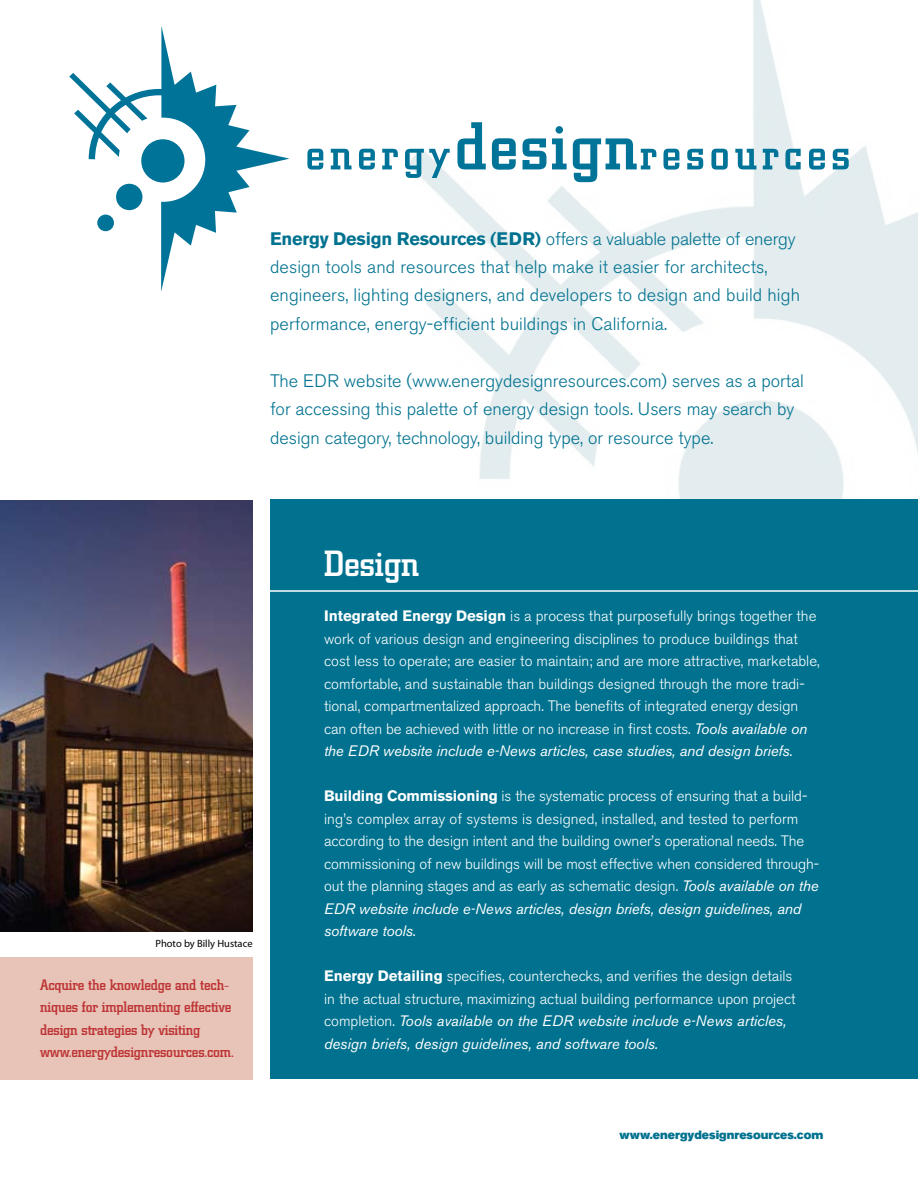
<style>
.page{position:relative;width:918px;height:1188px;background:#fff}
.page>*{position:absolute;margin:0;border:0;box-sizing:border-box;transform-origin:0 0}
.t1{font:500 36px "City";color:#fff}
.t2{font:300 18px/28.5px "Akzidenz Grotesk BE";color:#00728f}
.t3{font:300 15px/22.5px "Akzidenz Grotesk BE";color:#fff}
.t4{font:500 15px/22.5px "City";letter-spacing:-.01em;color:#bd3535}
.t5{font:12px "Akzidenz Grotesk BE Super";color:#00728f}
.t6{font:10.5px "Myriad Pro";color:#000}
.s1{font-weight:700}
.s2{font-weight:400;font-style:italic}
</style>
<div class="page">
<img style="left:407px;top:0;width:511px;height:500px">
<div style="left:271px;top:500px;width:647px;height:579px;background:#00728f"></div>
<hr style="left:262px;top:590px;width:656px;height:2px;background:#fff">
<svg style="left:307px;top:149px;width:16px;height:21px"></svg>
<svg style="left:331px;top:149px;width:21px;height:20px"></svg>
<svg style="left:359px;top:149px;width:16px;height:21px"></svg>
<svg style="left:382px;top:149px;width:16px;height:20px"></svg>
<svg style="left:405px;top:149px;width:45px;height:29px"></svg>
<svg style="left:457px;top:122px;width:29px;height:47px"></svg>
<svg style="left:492px;top:138px;width:24px;height:32px"></svg>
<svg style="left:523px;top:138px;width:23px;height:31px"></svg>
<svg style="left:552px;top:126px;width:15px;height:43px"></svg>
<svg style="left:573px;top:138px;width:83px;height:44px"></svg>
<svg style="left:664px;top:149px;width:15px;height:21px"></svg>
<svg style="left:687px;top:149px;width:16px;height:20px"></svg>
<svg style="left:711px;top:149px;width:17px;height:21px"></svg>
<svg style="left:735px;top:149px;width:21px;height:20px"></svg>
<svg style="left:763px;top:149px;width:15px;height:20px"></svg>
<svg style="left:785px;top:149px;width:16px;height:20px"></svg>
<svg style="left:809px;top:149px;width:16px;height:21px"></svg>
<svg style="left:833px;top:149px;width:16px;height:20px"></svg>
<svg style="left:69px;top:26px;width:221px;height:266px"></svg>
<img style="left:0;top:500px;width:253px;height:432px">
<div style="left:0;top:957px;width:253px;height:123px;background:#e8c3b7"></div>
<p class="t2" style="left:270px;top:224px;width:532px"><span class="s1">Energy Design Resources (EDR)</span> offers a valuable palette of energy design tools and resources that help make it easier for architects, engineers, lighting designers, and developers to design and build high performance, energy-efficient buildings in California.</p>
<p class="t2" style="left:270px;top:367px;width:535px">The EDR website (www.energydesignresources.com) serves as a portal for accessing this palette of energy design tools. Users may search by design category, technology, building type, or resource type.</p>
<p class="t6" style="left:155px;top:937px;width:99px">Photo by Billy Hustace</p>
<p class="t4" style="left:40px;top:974px;width:195px">Acquire the knowledge and tech&shy;niques for implementing effective design strategies by visiting www.energydesignresources.com.</p>
<h1 class="t1" style="left:324px;top:544px;width:97px">Design</h1>
<p class="t3" style="left:324px;top:605px;width:497px"><span class="s1">Integrated Energy Design</span> is a process that purposefully brings together the work of various design and engineering disciplines to produce buildings that cost less to operate; are easier to maintain; and are more attractive, marketable, comfortable, and sustainable than buildings designed through the more tradi&shy;tional, compartmentalized approach. The benefits of integrated energy design can often be achieved with little or no increase in first costs. <span class="s2">Tools available on the EDR website include e-News articles, case studies, and design briefs.</span></p>
<p class="t3" style="left:324px;top:785px;width:497px"><span class="s1">Building Commissioning</span> is the systematic process of ensuring that a build&shy;ing’s complex array of systems is designed, installed, and tested to perform according to the design intent and the building owner’s operational needs. The commissioning of new buildings will be most effective when considered through&shy;out the planning stages and as early as schematic design. <span class="s2">Tools available on the EDR website include e-News articles, design briefs, design guidelines, and software tools.</span></p>
<p class="t3" style="left:324px;top:965px;width:473px"><span class="s1">Energy Detailing</span> specifies, counterchecks, and verifies the design details in the actual structure, maximizing actual building performance upon project completion. <span class="s2">Tools available on the EDR website include e-News articles, design briefs, design guidelines, and software tools.</span></p>
<p class="t5" style="left:620px;top:1127px;width:205px">www.energydesignresources.com</p>
</div>
